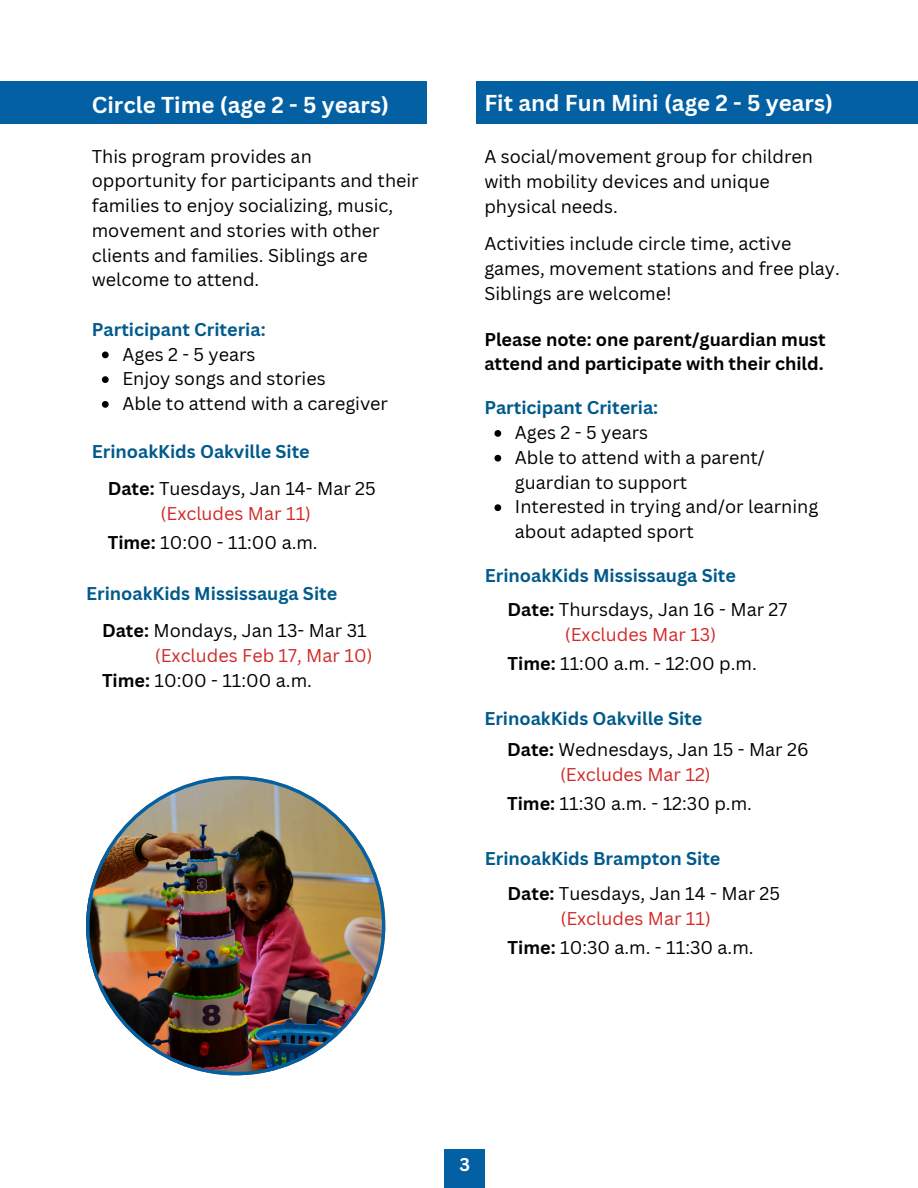
<style>
.page{position:relative;width:918px;height:1188px;background:#fff}
.page>*{position:absolute;margin:0;border:0;box-sizing:border-box;transform-origin:0 0}
.t1{font:700 22.35px "Canva Sans";color:#fff}
.t2{font:18px/24.8px "Canva Sans";color:#000}
.t3{font:700 18px "Canva Sans";color:#005a8b}
.t4{font:18px "Canva Sans";color:#d12929}
.t5{font:700 18px/24.8px "Canva Sans";color:#000}
.t6{font:700 18px "Canva Sans";color:#fff}
.s1{font-weight:700}
</style>
<div class="page">
<img style="left:86px;top:776px;width:299px;height:299px">
<svg style="left:102px;top:352px;width:7px;height:6px"></svg>
<svg style="left:102px;top:376px;width:7px;height:7px"></svg>
<svg style="left:102px;top:401px;width:7px;height:7px"></svg>
<div style="left:0;top:82px;width:427px;height:42px;background:#0360a3"></div>
<svg style="left:494px;top:430px;width:7px;height:7px"></svg>
<svg style="left:494px;top:455px;width:7px;height:7px"></svg>
<svg style="left:494px;top:504px;width:7px;height:7px"></svg>
<div style="left:477px;top:82px;width:441px;height:42px;background:#0360a3"></div>
<div style="left:445px;top:1150px;width:40px;height:38px;background:#0360a3"></div>
<h2 class="t1" style="left:92px;top:89px;width:299px">Circle Time (age 2 - 5 years)</h2>
<p class="t2" style="left:92px;top:143px;width:328px">This program provides an opportunity for participants and their families to enjoy socializing, music, movement and stories with other clients and families. Siblings are welcome to attend.</p>
<h2 class="t3" style="left:92px;top:317px;width:175px">Participant Criteria:</h2>
<p class="t2" style="left:122px;top:341px;width:135px">Ages 2 - 5 years</p>
<p class="t2" style="left:122px;top:366px;width:205px">Enjoy songs and stories</p>
<p class="t2" style="left:122px;top:391px;width:267px">Able to attend with a caregiver</p>
<p class="t3" style="left:92px;top:439px;width:219px">ErinoakKids Oakville Site</p>
<p class="t2" style="left:108px;top:475px;width:270px"><span class="s1">Date:</span> Tuesdays, Jan 14- Mar 25</p>
<p class="t4" style="left:161px;top:500px;width:152px">(Excludes Mar 11)</p>
<p class="t2" style="left:108px;top:529px;width:212px"><span class="s1">Time:</span> 10:00 - 11:00 a.m.</p>
<p class="t3" style="left:86px;top:581px;width:253px">ErinoakKids Mississauga Site</p>
<p class="t2" style="left:102px;top:618px;width:266px"><span class="s1">Date:</span> Mondays, Jan 13- Mar 31</p>
<p class="t4" style="left:155px;top:643px;width:219px">(Excludes Feb 17, Mar 10)</p>
<h2 class="t2" style="left:102px;top:667px;width:211px"><span class="s1">Time:</span> 10:00 - 11:00 a.m.</h2>
<p class="t1" style="left:484px;top:87px;width:350px">Fit and Fun Mini (age 2 - 5 years)</p>
<h1 class="t2" style="left:484px;top:144px;width:330px">A social/movement group for children with mobility devices and unique physical needs.</h1>
<p class="t2" style="left:484px;top:231px;width:357px">Activities include circle time, active games, movement stations and free play.<br>Siblings are welcome!</p>
<p class="t5" style="left:484px;top:326px;width:343px">Please note: one parent/guardian must attend and participate with their child.</p>
<h2 class="t3" style="left:484px;top:395px;width:175px">Participant Criteria:</h2>
<h2 class="t2" style="left:515px;top:420px;width:135px">Ages 2 - 5 years</h2>
<p class="t2" style="left:515px;top:444px;width:252px">Able to attend with a parent/ guardian to support</p>
<p class="t2" style="left:515px;top:494px;width:305px">Interested in trying and/or learning about adapted sport</p>
<h2 class="t3" style="left:485px;top:562px;width:253px">ErinoakKids Mississauga Site</h2>
<p class="t2" style="left:508px;top:597px;width:281px"><span class="s1">Date:</span> Thursdays, Jan 16 - Mar 27</p>
<p class="t4" style="left:565px;top:622px;width:153px">(Excludes Mar 13)</p>
<p class="t2" style="left:508px;top:651px;width:251px"><span class="s1">Time:</span> 11:00 a.m. - 12:00 p.m.</p>
<p class="t3" style="left:484px;top:706px;width:219px">ErinoakKids Oakville Site</p>
<p class="t2" style="left:507px;top:737px;width:303px"><span class="s1">Date:</span> Wednesdays, Jan 15 - Mar 26</p>
<p class="t4" style="left:560px;top:762px;width:152px">(Excludes Mar 12)</p>
<h2 class="t2" style="left:507px;top:791px;width:246px"><span class="s1">Time:</span> 11:30 a.m. - 12:30 p.m.</h2>
<p class="t3" style="left:485px;top:846px;width:237px">ErinoakKids Brampton Site</p>
<p class="t2" style="left:508px;top:880px;width:274px"><span class="s1">Date:</span> Tuesdays, Jan 14 - Mar 25</p>
<p class="t4" style="left:561px;top:905px;width:152px">(Excludes Mar 11)</p>
<p class="t2" style="left:508px;top:934px;width:248px"><span class="s1">Time:</span> 10:30 a.m. - 11:30 a.m.</p>
<h2 class="t6" style="left:459px;top:1151px;width:12px">3</h2>
</div>
